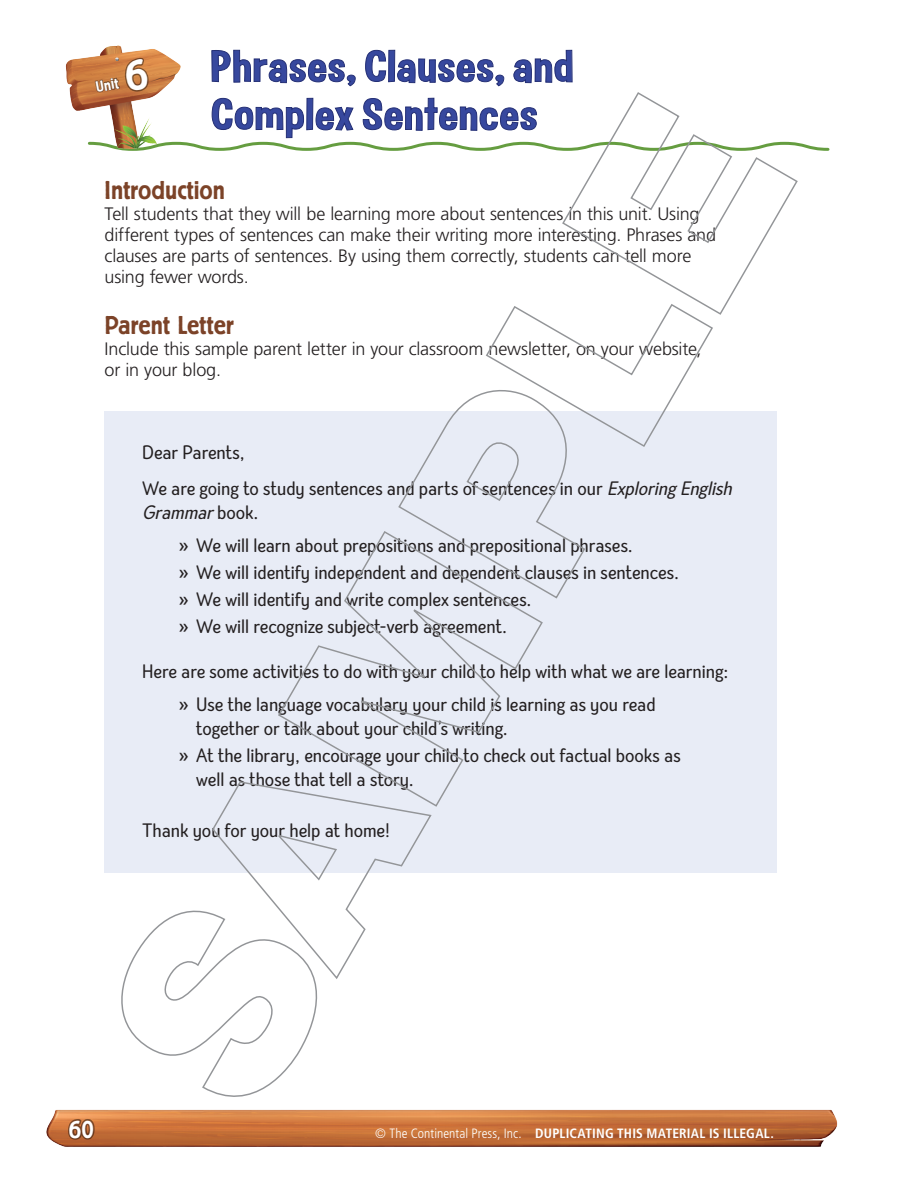
<style>
.page{position:relative;width:919px;height:1189px;background:#fff}
.page>*{position:absolute;margin:0;border:0;box-sizing:border-box;transform-origin:0 0}
.t1{font:48px/48px "Curse Casual JVE";letter-spacing:.015em;color:#37489e;scale:1.25 1}
.t2{font:500 25.5px "Berliner Grotesk";color:#7c4328}
.t3{font:500 24px "Berliner Grotesk";color:#fff}
.t4{font:19.5px/27px "Amberly Sans";color:#231f20}
.t5{font:300 18px/21px "Frutiger";letter-spacing:-.01em;color:#231f20}
.t6{font:500 14.85px "Berliner Grotesk";color:#fff}
.t7{font:700 condensed 13.5px "Frutiger";letter-spacing:.015em;color:#fff}
.s1{font-style:italic}
.s2{font-family:"Frutiger"}
.s3{font-weight:300}
</style>
<div class="page">
<img style="left:65px;top:57px;width:21px;height:54px">
<div style="left:105px;top:411px;width:671px;height:462px;background:#e8ecf6"></div>
<img style="left:46px;top:1109px;width:790px;height:38px">
<svg style="left:66px;top:1109px;width:30px;height:38px"></svg>
<svg style="left:121px;top:910px;width:197px;height:186px"></svg>
<svg style="left:211px;top:781px;width:221px;height:199px"></svg>
<svg style="left:277px;top:531px;width:266px;height:276px"></svg>
<svg style="left:397px;top:306px;width:316px;height:293px"></svg>
<svg style="left:561px;top:204px;width:224px;height:112px"></svg>
<svg style="left:86px;top:45px;width:744px;height:159px"></svg>
<p class="t6" style="left:94px;top:79px;width:25px;rotate:-10deg">Unit</p>
<p class="t1" style="left:211px;top:42px;width:291px">Phrases, Clauses, and<br>Complex Sentences</p>
<p class="t2" style="left:105px;top:176px;width:122px">Introduction</p>
<p class="t5" style="left:105px;top:203px;width:612px">Tell students that they will be learning more about sentences in this unit. Using different types of sentences can make their writing more interesting. Phrases and clauses are parts of sentences. By using them correctly, students can tell more using fewer words.</p>
<p class="t2" style="left:105px;top:311px;width:131px">Parent Letter</p>
<p class="t5" style="left:105px;top:338px;width:598px">Include this sample parent letter in your classroom newsletter, on your website, or in your blog.</p>
<p class="t4" style="left:142px;top:433px;width:596px;line-height:36px">Dear Parents,<br>We are going to study sentences and parts of sentences in our <span class="s1">ExploringEnglish</span></p>
<p class="t4" style="left:178px;top:495px;width:456px;line-height:33px;text-indent:-36px"><span class="s1">Grammar</span>b o o k .<br><span class="s2">»</span> We will learn about prepositions and prepositional phrases.</p>
<p class="t4" style="left:178px;top:558px;width:502px"><span class="s2">»</span> We will identify independent and dependent clauses in sentences. <span class="s2">»</span> We will identify and write complex sentences.<br><span class="s2">»</span> We will recognize subject-verb agreement.</p>
<p class="t4" style="left:178px;top:654px;width:551px;line-height:33px;text-indent:-36px">Here are some activities to do with your child to help with what we are learning: <span class="s2">»</span> Use the language vocabulary your child is learning as you read</p>
<p class="t4" style="left:178px;top:714px;width:503px;text-indent:18px">together or talk about your child’s writing.<br><span class="s2">»</span> At the library, encourage your child to check out factual books as</p>
<p class="t4" style="left:196px;top:765px;width:219px">well as those that tell a story.</p>
<p class="t4" style="left:142px;top:816px;width:249px">Thank you for your help at home!</p>
<p class="t3" style="left:69px;top:1116px;width:27px">60</p>
<p class="t7" style="left:375px;top:1125px;width:400px"><span class="s3">© The Continental Press, Inc.</span> DUPLICATING THIS MATERIAL IS ILLEGAL.</p>
</div>
